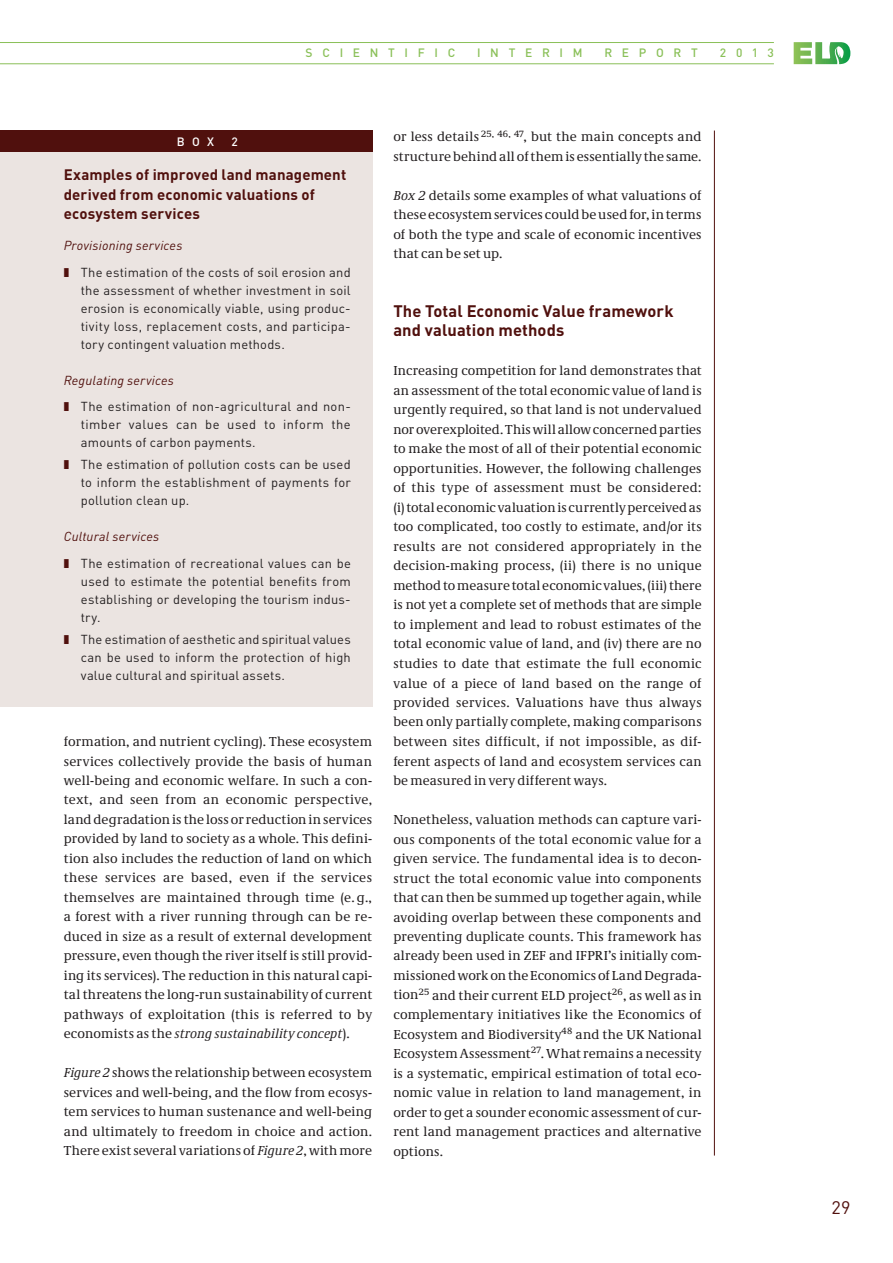
<style>
.page{position:relative;width:893px;height:1263px;background:#fff}
.page>*{position:absolute;margin:0;border:0;box-sizing:border-box;transform-origin:0 0}
.t1{font:18px "DIN";color:#50100d}
.t2{font:700 16.5px/19.5px "DIN";letter-spacing:.005em;color:#50100d}
.t3{font:700 15px/19.5px "DIN";letter-spacing:.01em;color:#50100d}
.t4{font:13.5px/19.5px "Neue Demos";letter-spacing:.015em;color:#231f20;text-align:justify}
.t5{font:12.9px/18px "DIN";letter-spacing:.015em;color:#231f20;text-align:justify}
.t6{font:italic 12.9px "DIN";letter-spacing:.01em;color:#50100d}
.t7{font:500 12px "DIN";letter-spacing:.805em;color:#8ac058}
.t8{font:500 12px "DIN";color:#fff}
.s1{font-style:italic}
</style>
<div class="page">
<hr style="left:0;top:42px;width:774px;height:1px;background:#8ac058">
<hr style="left:0;top:63px;width:774px;height:1px;background:#8ac058">
<svg style="left:793px;top:42px;width:58px;height:23px"></svg>
<hr style="left:714px;top:131px;width:1px;height:1024px;background:#50100d">
<div style="left:0;top:141px;width:372px;height:566px;background:#ebe4e1"></div>
<div style="left:0;top:131px;width:372px;height:21px;background:#50100d"></div>
<p class="t7" style="left:306px;top:45px;width:151px">SCIENTIFIC</p>
<p class="t7" style="left:477px;top:45px;width:107px">INTERIM</p>
<p class="t7" style="left:604px;top:45px;width:95px">REPORT</p>
<p class="t7" style="left:720px;top:45px;width:56px">2013</p>
<p class="t8" style="left:177px;top:134px;width:39px">BOX</p>
<p class="t8" style="left:231px;top:134px;width:8px">2</p>
<p class="t3" style="left:64px;top:165px;width:284px">Examples of improved land management derived from economic valuations of ecosystem services</p>
<p class="t6" style="left:64px;top:237px;width:120px">Provisioning services</p>
<p class="t5" style="left:81px;top:263px;width:271px">The estimation of the costs of soil erosion and the assessment of whether investment in soil erosion is economically viable, using produc&shy;tivity loss, replacement costs, and participa&shy;tory contingent valuation methods.</p>
<p class="t6" style="left:64px;top:372px;width:112px">Regulating services</p>
<p class="t5" style="left:81px;top:397px;width:272px">The estimation of non-agricultural and non&shy;timber values can be used to inform the amounts of carbon payments.</p>
<p class="t5" style="left:81px;top:456px;width:272px">The estimation of pollution costs can be used to inform the establishment of payments for pollution clean up.</p>
<p class="t6" style="left:64px;top:529px;width:97px">Cultural services</p>
<p class="t5" style="left:81px;top:554px;width:272px">The estimation of recreational values can be used to estimate the potential benefits from establishing or developing the tourism indus&shy;try.</p>
<p class="t5" style="left:81px;top:630px;width:271px">The estimation of aesthetic and spiritual values can be used to inform the protection of high value cultural and spiritual assets.</p>
<p class="t4" style="left:64px;top:731px;width:310px">formation, and nutrient cycling). These ecosystem services collectively provide the basis of human well-being and economic welfare. In such a con&shy;text, and seen from an economic perspective, land degradation is the loss or reduction in services provided by land to society as a whole. This defini&shy;tion also includes the reduction of land on which these services are based, even if the services themselves are maintained through time (e. g., a forest with a river running through can be re&shy;duced in size as a result of external development pressure, even though the river itself is still provid&shy;ing its services). The reduction in this natural capi&shy;tal threatens the long-run sustainability of current pathways of exploitation (this is referred to by economists as the <span class="s1">strong sustainability concept</span>).</p>
<p class="t4" style="left:64px;top:1063px;width:310px"><span class="s1">Figure 2</span> shows the relationship between ecosystem services and well-being, and the flow from ecosys&shy;tem services to human sustenance and well-being and ultimately to freedom in choice and action.<br>There exist several variations of <span class="s1">Figure 2</span>, with more</p>
<p class="t4" style="left:393px;top:127px;width:310px">or less details <sup>25,</sup> <sup>46,</sup> <sup>47</sup>, but the main concepts and structure behind all of them is essentially the same.</p>
<p class="t4" style="left:393px;top:185px;width:310px"><span class="s1">Box 2</span> details some examples of what valuations of these ecosystem services could be used for, in terms of both the type and scale of economic incentives that can be set up.</p>
<p class="t2" style="left:393px;top:300px;width:282px">The Total Economic Value framework and valuation methods</p>
<p class="t4" style="left:393px;top:361px;width:310px">Increasing competition for land demonstrates that an assessment of the total economic value of land is urgently required, so that land is not undervalued nor overexploited. This will allow concerned parties to make the most of all of their potential economic opportunities. However, the following challenges of this type of assessment must be considered: (i) total economic valuation is currently perceived as too complicated, too costly to estimate, and/or its results are not considered appropriately in the decision-making process, (ii) there is no unique method to measure total economic values, (iii) there is not yet a complete set of methods that are simple to implement and lead to robust estimates of the total economic value of land, and (iv) there are no studies to date that estimate the full economic value of a piece of land based on the range of provided services. Valuations have thus always been only partially complete, making comparisons between sites difficult, if not impossible, as dif&shy;ferent aspects of land and ecosystem services can be measured in very different ways.</p>
<p class="t4" style="left:393px;top:809px;width:310px">Nonetheless, valuation methods can capture vari&shy;ous components of the total economic value for a given service. The fundamental idea is to decon&shy;struct the total economic value into components that can then be summed up together again, while avoiding overlap between these components and preventing duplicate counts. This framework has already been used in ZEF and IFPRI’s initially com&shy;missioned work on the Economics of Land Degrada&shy;tion<sup>25</sup> and their current ELD project<sup>26</sup>, as well as in complementary initiatives like the Economics of Ecosystem and Biodiversity<sup>48</sup> and the UK National Ecosystem Assessment<sup>27</sup>. What remains a necessity is a systematic, empirical estimation of total eco&shy;nomic value in relation to land management, in order to get a sounder economic assessment of cur&shy;rent land management practices and alternative options.</p>
<h1 class="t1" style="left:831px;top:1196px;width:21px">29</h1>
</div>
